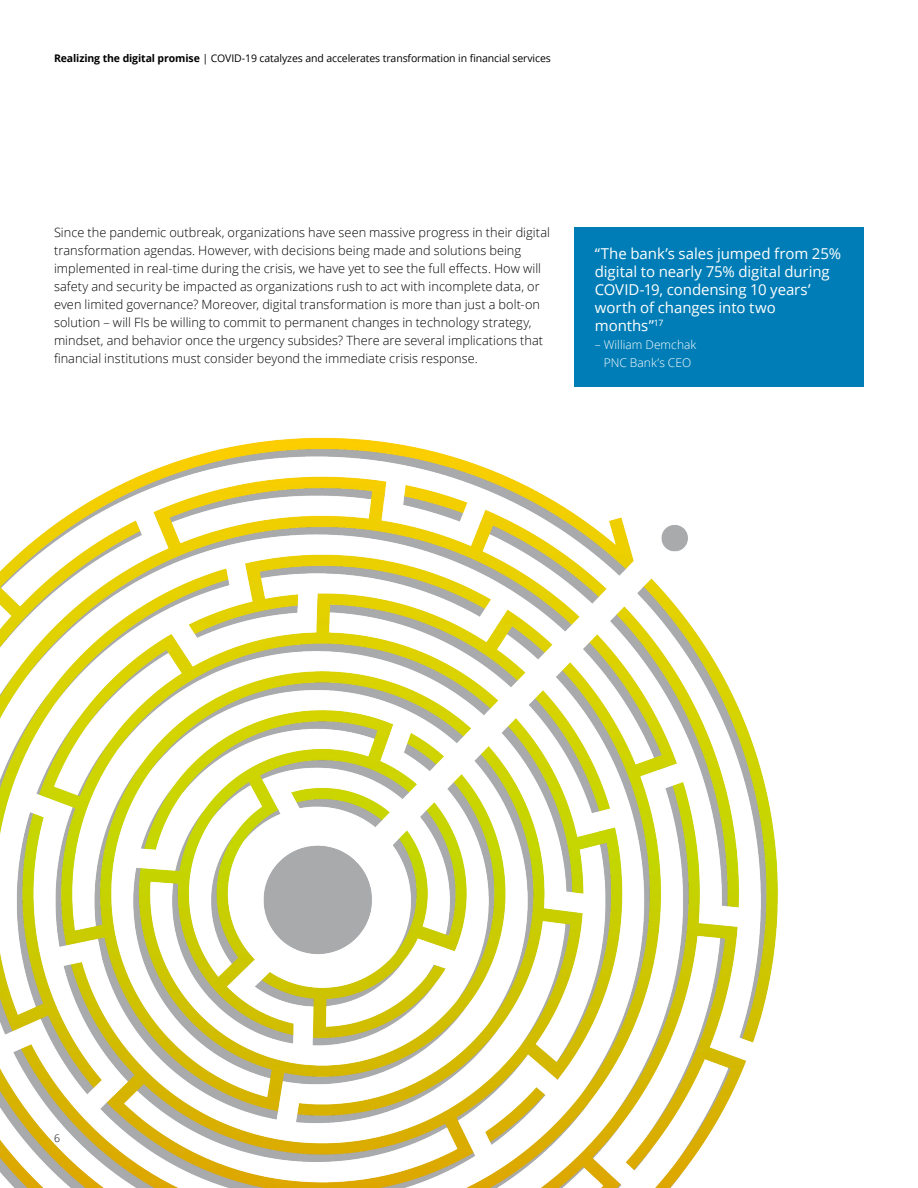
<style>
.page{position:relative;width:918px;height:1188px;background:#fff}
.page>*{position:absolute;margin:0;border:0;box-sizing:border-box;transform-origin:0 0}
.t1{font:15px/18px "Open Sans";letter-spacing:-.005em;color:#fff}
.t2{font:300 12.75px/18px "Open Sans";letter-spacing:.005em;color:#000}
.t3{font:300 12px/18px "Open Sans";letter-spacing:.005em;color:#fff;text-align:center}
.t4{font:10.5px "Open Sans";letter-spacing:-.01em;color:#000}
.t5{font:300 10.5px "Open Sans";color:#000}
.s1{font-weight:700}
</style>
<div class="page">
<img style="left:0;top:338px;width:778px;height:850px">
<div style="left:575px;top:227px;width:289px;height:160px;background:#007db6"></div>
<p class="t4" style="left:54px;top:51px;width:498px"><span class="s1">Realizing the digital promise</span> | COVID-19 catalyzes and accelerates transformation in financial services</p>
<p class="t2" style="left:54px;top:223px;width:498px">Since the pandemic outbreak, organizations have seen massive progress in their digital transformation agendas. However, with decisions being made and solutions being implemented in real-time during the crisis, we have yet to see the full effects. How will safety and security be impacted as organizations rush to act with incomplete data, or even limited governance? Moreover, digital transformation is more than just a bolt-on solution – will FIs be willing to commit to permanent changes in technology strategy, mindset, and behavior once the urgency subsides? There are several implications that financial institutions must consider beyond the immediate crisis response.</p>
<p class="t1" style="left:595px;top:244px;width:248px">“The bank’s sales jumped from 25% digital to nearly 75% digital during<br>COVID-19, condensing 10 years’ worth of changes into two months”<sup>17</sup></p>
<p class="t3" style="left:595px;top:335px;width:103px">– William Demchak<br>PNC Bank’s CEO</p>
<p class="t5" style="left:54px;top:1131px;width:7px">6</p>
</div>
